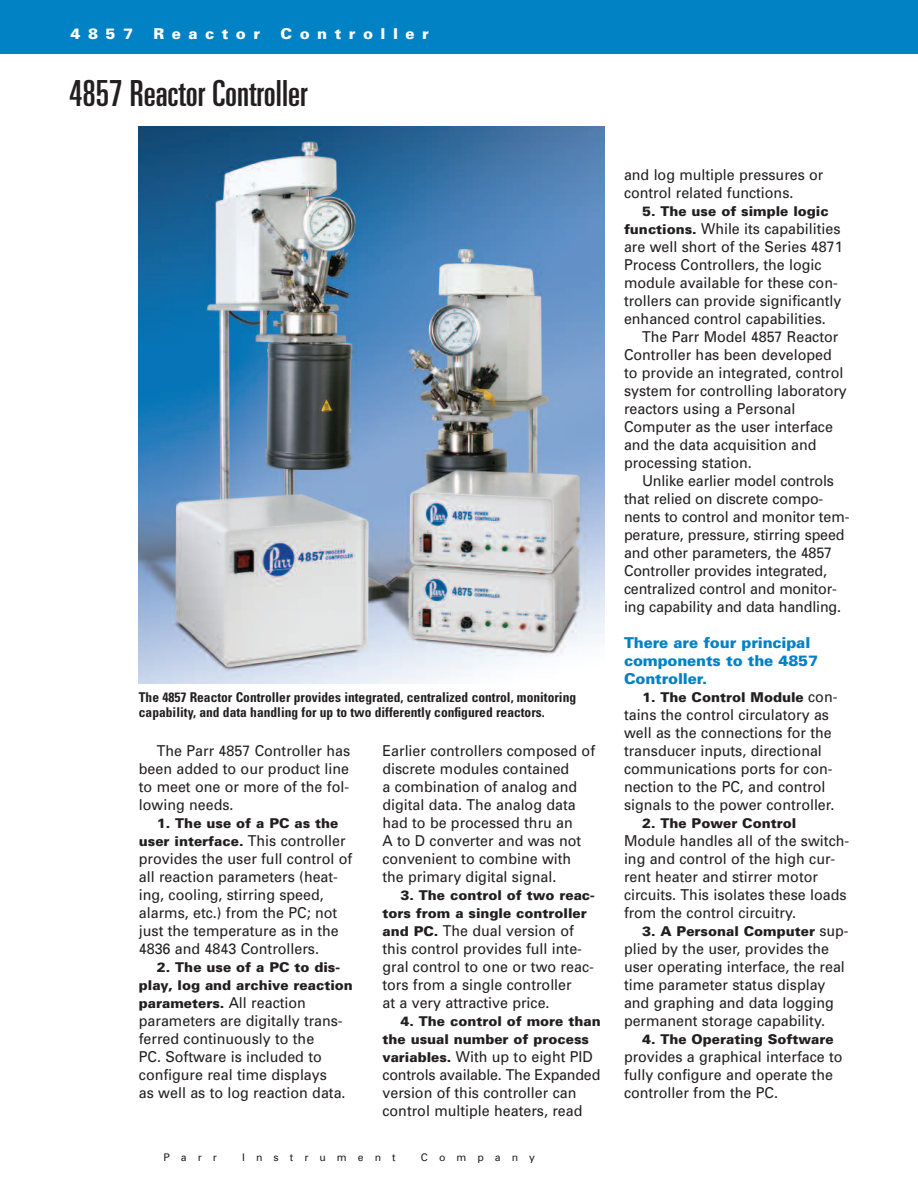
<style>
.page{position:relative;width:918px;height:1188px;background:#fff}
.page>*{position:absolute;margin:0;border:0;box-sizing:border-box;transform-origin:0 0}
.t1{font:ultra-condensed 36px "Univers";color:#231f20}
.t2{font:15px/18px "Univers";color:#231f20;scale:.95 1}
.t3{font:900 15px/18px "Univers";letter-spacing:-.01em;color:#0082c5}
.t4{font:900 15px "Univers";letter-spacing:.5em;color:#fff}
.t5{font:900 13.5px/18px "Univers";color:#231f20}
.t6{font:700 condensed 13.5px/15px "Univers";color:#231f20}
.t7{font:10.5px "Univers";letter-spacing:1.05em;color:#231f20}
.s1{font-weight:400;font-size:15px}
.s2{font-weight:900;font-size:13.5px}
</style>
<div class="page">
<div style="left:0;top:0;width:918px;height:54px;background:#0082c5"></div>
<img style="left:138px;top:126px;width:467px;height:557px">
<p class="t4" style="left:70px;top:28px;width:64px">4857</p>
<p class="t4" style="left:154px;top:28px;width:108px">Reactor</p>
<p class="t4" style="left:281px;top:28px;width:150px">Controller</p>
<h1 class="t1" style="left:69px;top:80px;width:240px">4857 Reactor Controller</h1>
<p class="t6" style="left:139px;top:691px;width:439px">The 4857 Reactor Controller provides integrated, centralized control, monitoring capability, and data handling for up to two differently configured reactors.</p>
<p class="t2" style="left:139px;top:743px;width:224px;text-align:justify;text-indent:18px">The Parr 4857 Controller has been added to our product line to meet one or more of the fol&shy;lowing needs.</p>
<p class="t5" style="left:139px;top:815px;width:208px;text-indent:18px">1. The use of a PC as the user interface. <span class="s1">This controller</span></p>
<p class="t2" style="left:139px;top:851px;width:226px">provides the user full control of all reaction parameters (heat&shy;ing, cooling, stirring speed, alarms, etc.) from the PC; not just the temperature as in the<br>4836 and 4843 Controllers.</p>
<p class="t5" style="left:139px;top:959px;width:216px;text-indent:18px">2. The use of a PC to dis&shy;play, log and archive reaction parameters. <span class="s1">All reaction</span></p>
<p class="t2" style="left:139px;top:1013px;width:219px">parameters are digitally trans&shy;ferred continuously to the<br>PC. Software is included to configure real time displays as well as to log reaction data.</p>
<p class="t2" style="left:383px;top:743px;width:225px">Earlier controllers composed of discrete modules contained<br>a combination of analog and digital data. The analog data had to be processed thru an<br>A to D converter and was not convenient to combine with the primary digital signal.</p>
<p class="t5" style="left:383px;top:887px;width:214px;text-indent:18px">3. The control of two reac&shy;tors from a single controller</p>
<p class="t2" style="left:382px;top:923px;width:224px"><span class="s2">and PC.</span> The dual version of this control provides full inte&shy;gral control to one or two reac&shy;tors from a single controller<br>at a very attractive price.</p>
<p class="t5" style="left:383px;top:1013px;width:220px;text-indent:18px">4. The control of more than the usual number of process</p>
<p class="t2" style="left:382px;top:1049px;width:231px"><span class="s2">variables.</span> With up to eight PID controls available. The Expanded version of this controller can control multiple heaters, read</p>
<p class="t7" style="left:164px;top:1153px;width:55px">Parr</p>
<p class="t7" style="left:242px;top:1153px;width:155px">Instrument</p>
<p class="t7" style="left:421px;top:1153px;width:115px">Company</p>
<p class="t2" style="left:624px;top:167px;width:212px">and log multiple pressures or control related functions.</p>
<p class="t5" style="left:642px;top:203px;width:188px">5. The use of simple logic</p>
<p class="t2" style="left:624px;top:221px;width:232px"><span class="s2">functions.</span> While its capabilities are well short of the Series 4871<br>Process Controllers, the logic module available for these con&shy;trollers can provide significantly enhanced control capabilities.</p>
<p class="t2" style="left:624px;top:329px;width:236px;text-indent:18px">The Parr Model 4857 Reactor<br>Controller has been developed to provide an integrated, control system for controlling laboratory reactors using a Personal<br>Computer as the user interface and the data acquisition and processing station.</p>
<p class="t2" style="left:624px;top:473px;width:239px;text-indent:18px">Unlike earlier model controls that relied on discrete compo&shy;nents to control and monitor tem&shy;perature, pressure, stirring speed and other parameters, the 4857<br>Controller provides integrated, centralized control and monitor&shy;ing capability and data handling.</p>
<p class="t3" style="left:624px;top:635px;width:196px">There are four principal components to the 4857<br>Controller.</p>
<p class="t5" style="left:642px;top:689px;width:197px">1. The Control Module <span class="s1">con-</span></p>
<p class="t2" style="left:624px;top:707px;width:223px">tains the control circulatory as well as the connections for the transducer inputs, directional communications ports for con&shy;nection to the PC, and control signals to the power controller.</p>
<p class="t5" style="left:642px;top:815px;width:156px">2. The Power Control</p>
<p class="t2" style="left:624px;top:833px;width:239px">Module handles all of the switch&shy;ing and control of the high cur&shy;rent heater and stirrer motor circuits. This isolates these loads from the control circuitry.</p>
<p class="t5" style="left:642px;top:923px;width:208px">3. A Personal Computer <span class="s1">sup-</span></p>
<p class="t2" style="left:624px;top:941px;width:234px">plied by the user, provides the user operating interface, the real time parameter status display and graphing and data logging permanent storage capability.</p>
<p class="t5" style="left:642px;top:1031px;width:193px">4. The Operating Software</p>
<p class="t2" style="left:624px;top:1049px;width:232px">provides a graphical interface to fully configure and operate the controller from the PC.</p>
</div>
